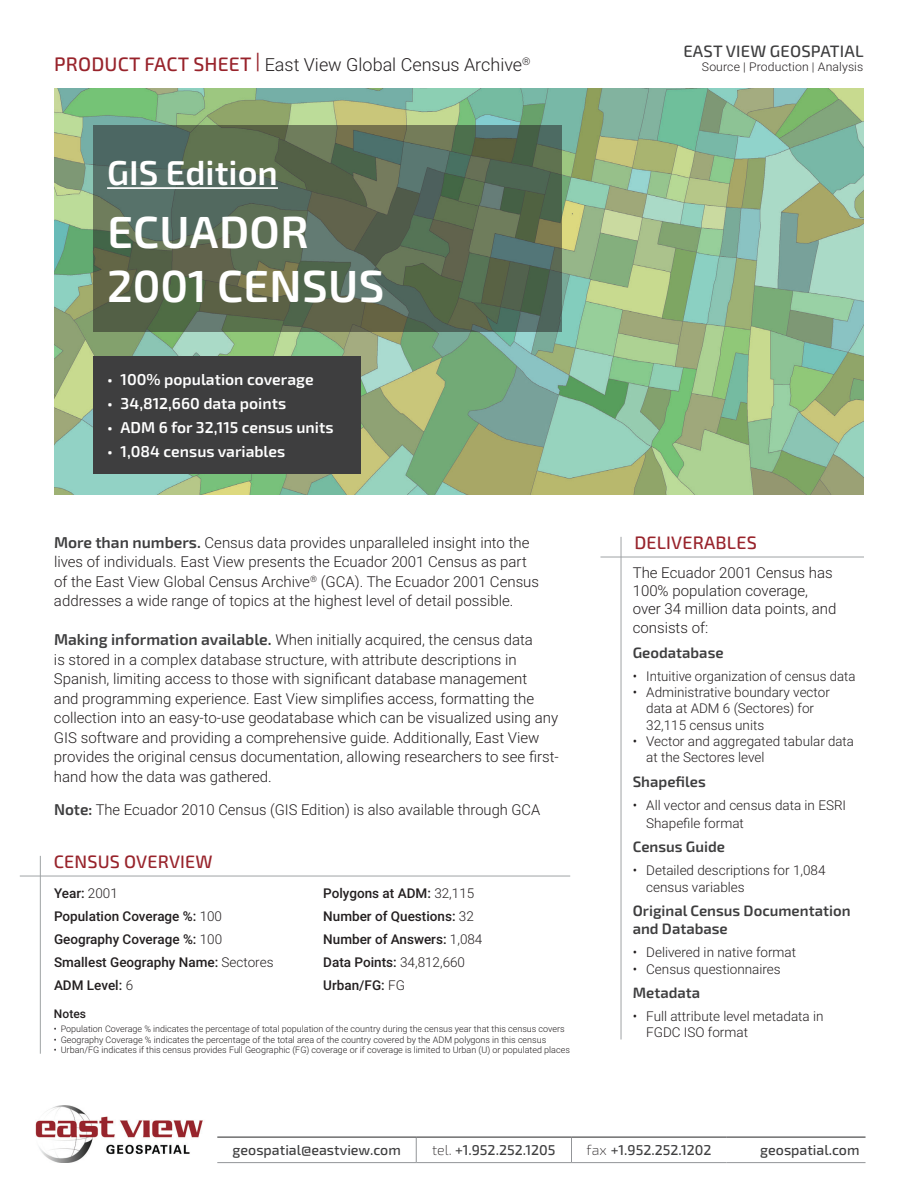
<style>
.page{position:relative;width:918px;height:1188px;background:#fff}
.page>*{position:absolute;margin:0;border:0;box-sizing:border-box;transform-origin:0 0}
.t1{font:600 45px/54px "Exo 2.0";letter-spacing:.01em;color:#fff}
.t2{font:600 34.5px "Exo 2.0";color:#fff}
.t3{font:300 18px "Roboto";color:#231f20}
.t4{font:500 18px "Exo 2.0";letter-spacing:.01em;color:#98232b}
.t5{font:500 16.5px "Exo 2.0";letter-spacing:.01em;color:#3e3e3f}
.t6{font:600 15.75px "Exo 2.0";color:#fff}
.t7{font:300 15px/19.5px "Roboto";color:#231f20}
.t8{font:600 15px/18px "Exo 2.0";color:#3e3e3f}
.t9{font:500 14.25px "Exo 2.0";color:#3e3e3f}
.t10{font:300 13.5px/16.2px "Roboto";color:#231f20}
.t11{font:500 13.5px/23px "Roboto";color:#231f20}
.t12{font:300 12px "Roboto";letter-spacing:.01em;color:#231f20}
.t13{font:500 12px "Roboto";color:#231f20}
.t14{font:300 9px "Roboto";color:#231f20}
.s1{font-family:"Exo 2.0";font-weight:500;font-size:19.5px;color:#98232b}
.s2{font-family:"Exo 2.0";font-weight:600;font-size:15.75px;color:#3e3e3f}
.s3{font-weight:300}
.s4{font-weight:200;color:#231f20}
</style>
<div class="page">
<img style="left:54px;top:88px;width:810px;height:406px">
<hr style="left:621px;top:537px;width:1px;height:502px;background:#9fa3a5">
<hr style="left:600px;top:557px;width:264px;height:1px;background:#9fa3a5">
<hr style="left:40px;top:856px;width:1px;height:198px;background:#9fa3a5">
<hr style="left:20px;top:876px;width:550px;height:1px;background:#9fa3a5">
<div style="left:94px;top:356px;width:267px;height:118px;background:#3e3e3f"></div>
<svg style="left:94px;top:126px;width:468px;height:206px;background:#586a54"></svg>
<hr style="left:107px;top:187px;width:171px;height:2px;background:#fff">
<svg style="left:416px;top:1138px;width:1px;height:24px"></svg>
<svg style="left:571px;top:1138px;width:1px;height:24px"></svg>
<hr style="left:217px;top:1162px;width:199px;height:1px;background:#939598">
<hr style="left:416px;top:1162px;width:156px;height:1px;background:#939598">
<hr style="left:572px;top:1162px;width:155px;height:1px;background:#939598">
<hr style="left:727px;top:1162px;width:139px;height:1px;background:#939598">
<hr style="left:217px;top:1137px;width:199px;height:1px;background:#3e3e3f">
<hr style="left:416px;top:1137px;width:156px;height:1px;background:#3e3e3f">
<hr style="left:572px;top:1137px;width:155px;height:1px;background:#3e3e3f">
<hr style="left:727px;top:1137px;width:139px;height:1px;background:#3e3e3f">
<img style="left:35px;top:1106px;width:168px;height:57px">
<p class="t3" style="left:54px;top:52px;width:478px"><span class="s1">PRODUCT FACT SHEET </span><sup>|</sup> East View Global Census Archive<sup>®</sup></p>
<h2 class="t2" style="left:107px;top:152px;width:172px">GIS Edition</h2>
<h1 class="t1" style="left:107px;top:206px;width:279px">ECUADOR<br>2001 CENSUS</h1>
<p class="t6" style="left:107px;top:370px;width:208px">• 100% population coverage</p>
<p class="t6" style="left:107px;top:394px;width:181px">• 34,812,660 data points</p>
<p class="t6" style="left:107px;top:418px;width:228px">• ADM 6 for 32,115 census units</p>
<p class="t6" style="left:107px;top:442px;width:180px">• 1,084 census variables</p>
<p class="t7" style="left:54px;top:532px;width:487px"><span class="s2">More than numbers.</span> Census data provides unparalleled insight into the lives of individuals. East View presents the Ecuador 2001 Census as part of the East View Global Census Archive<sup>®</sup> (GCA). The Ecuador 2001 Census addresses a wide range of topics at the highest level of detail possible.</p>
<p class="t7" style="left:54px;top:630px;width:506px"><span class="s2">Making information available.</span> When initially acquired, the census data<br>is stored in a complex database structure, with attribute descriptions in Spanish, limiting access to those with significant database management<br>and programming experience. East View simplifies access, formatting the collection into an easy-to-use geodatabase which can be visualized using any GIS software and providing a comprehensive guide. Additionally, East View provides the original census documentation, allowing researchers to see first&shy;hand how the data was gathered.</p>
<p class="t7" style="left:54px;top:799px;width:488px"><span class="s2">Note:</span> The Ecuador 2010 Census (GIS Edition) is also available through GCA</p>
<p class="t4" style="left:54px;top:851px;width:160px">CENSUS OVERVIEW</p>
<p class="t11" style="left:54px;top:881px;width:221px">Year: <span class="s3">2001<br></span>Population Coverage %: <span class="s3">100<br></span>Geography Coverage %: <span class="s3">100<br></span>Smallest Geography Name: <span class="s3">Sectores<br></span>ADM Level: <span class="s3">6</span></p>
<p class="t11" style="left:323px;top:881px;width:161px">Polygons at ADM: <span class="s3">32,115<br></span>Number of Questions: <span class="s3">32<br></span>Number of Answers: <span class="s3">1,084<br></span>Data Points: <span class="s3">34,812,660<br></span>Urban/FG: <span class="s3">FG</span></p>
<p class="t13" style="left:54px;top:1006px;width:33px">Notes</p>
<p class="t14" style="left:54px;top:1022px;width:512px">• Population Coverage % indicates the percentage of total population of the country during the census year that this census covers</p>
<p class="t14" style="left:54px;top:1033px;width:494px">• Geography Coverage % indicates the percentage of the total area of the country covered by the ADM polygons in this census</p>
<p class="t14" style="left:54px;top:1044px;width:517px">• Urban/FG indicates if this census provides Full Geographic (FG) coverage or if coverage is limited to Urban (U) or populated places</p>
<p class="t5" style="left:683px;top:42px;width:182px">EAST VIEW GEOSPATIAL</p>
<p class="t12" style="left:702px;top:59px;width:163px">Source | Production | Analysis</p>
<p class="t4" style="left:634px;top:532px;width:124px">DELIVERABLES</p>
<p class="t7" style="left:633px;top:563px;width:205px;line-height:18.3px">The Ecuador 2001 Census has<br>100% population coverage, over 34 million data points, and consists of:</p>
<p class="t8" style="left:633px;top:644px;width:92px">Geodatabase</p>
<p class="t10" style="left:633px;top:668px;width:224px">• Intuitive organization of census data</p>
<p class="t10" style="left:646px;top:684px;width:185px;text-indent:-14px">• Administrative boundary vector data at ADM 6 (Sectores) for<br>32,115 census units</p>
<p class="t10" style="left:646px;top:732px;width:209px;text-indent:-14px">• Vector and aggregated tabular data at the Sectores level</p>
<p class="t8" style="left:633px;top:773px;width:75px">Shapefiles</p>
<p class="t10" style="left:646px;top:795px;width:201px;line-height:18px;text-indent:-14px">• All vector and census data in ESRI<br>Shapefile format</p>
<p class="t8" style="left:633px;top:839px;width:94px">Census Guide</p>
<p class="t10" style="left:646px;top:862px;width:181px;text-indent:-14px">• Detailed descriptions for 1,084 census variables</p>
<p class="t8" style="left:633px;top:902px;width:219px">Original Census Documentation and Database</p>
<p class="t10" style="left:633px;top:944px;width:165px">• Delivered in native format</p>
<p class="t10" style="left:633px;top:960px;width:150px">• Census questionnaires</p>
<p class="t8" style="left:633px;top:984px;width:69px">Metadata</p>
<p class="t10" style="left:646px;top:1008px;width:179px;text-indent:-14px">• Full attribute level metadata in<br>FGDC ISO format</p>
<p class="t9" style="left:233px;top:1142px;width:170px">geospatial@eastview.com</p>
<p class="t9" style="left:432px;top:1142px;width:125px"><span class="s4">tel.</span> +1.952.252.1205</p>
<p class="t9" style="left:587px;top:1142px;width:127px"><span class="s4">fax</span> +1.952.252.1202</p>
<p class="t9" style="left:760px;top:1142px;width:101px">geospatial.com</p>
</div>
